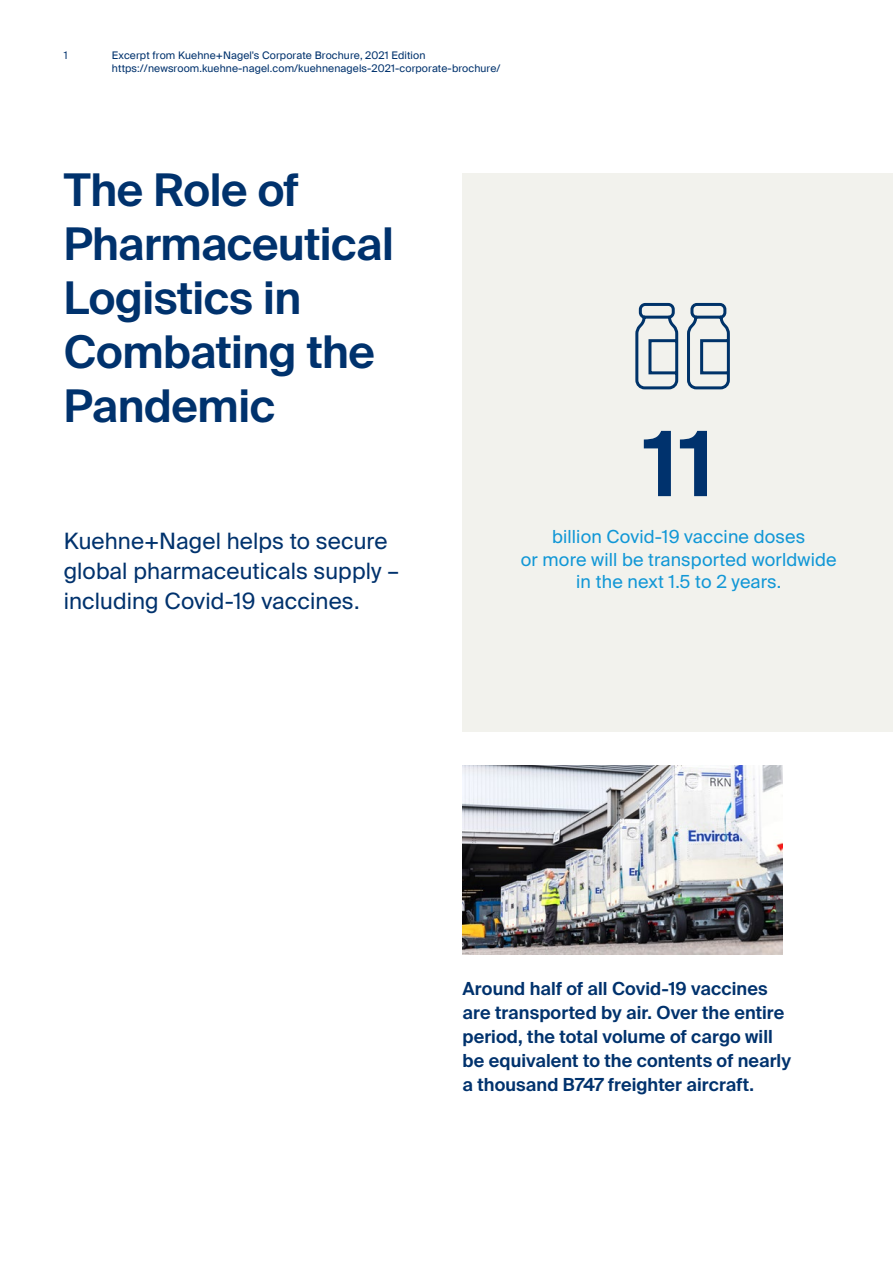
<style>
.page{position:relative;width:893px;height:1263px;background:#fff}
.page>*{position:absolute;margin:0;border:0;box-sizing:border-box;transform-origin:0 0}
.t1{font:600 90px "Suisse Intl";color:#00326d}
.t2{font:600 45px/54px "Suisse Intl";letter-spacing:-.01em;color:#00326d}
.t3{font:22.5px/30px "Suisse Intl";letter-spacing:.005em;color:#00326d}
.t4{font:600 18px/24px "Suisse Intl";letter-spacing:.005em;color:#00326d}
.t5{font:18px/22.5px "Suisse Intl";letter-spacing:.01em;color:#1197d6;text-align:center}
.t6{font:10.5px/12.6px "Suisse Intl";letter-spacing:.01em;color:#00326d}
.t7{font:10.5px "Suisse Intl";color:#00326d}
</style>
<div class="page">
<div style="left:462px;top:173px;width:431px;height:558px;background:#f2f2ed"></div>
<img style="left:463px;top:766px;width:320px;height:188px">
<svg style="left:635px;top:302px;width:95px;height:88px"></svg>
<p class="t7" style="left:64px;top:49px;width:5px">1</p>
<p class="t6" style="left:112px;top:49px;width:390px">Excerpt from Kuehne+Nagel's Corporate Brochure, 2021 Edition https://newsroom.kuehne-nagel.com/kuehnenagels-2021-corporate-brochure/</p>
<h2 class="t2" style="left:64px;top:163px;width:331px">The Role of<br>Pharmaceutical<br>Logistics in<br>Combating the<br>Pandemic</h2>
<p class="t3" style="left:64px;top:526px;width:337px">Kuehne+Nagel helps to secure global pharmaceuticals supply – including Covid-19 vaccines.</p>
<h1 class="t1" style="left:644px;top:412px;width:72px">11</h1>
<p class="t5" style="left:521px;top:526px;width:317px">billion Covid-19 vaccine doses<br>or more will be transported worldwide in the next 1.5 to 2 years.</p>
<p class="t4" style="left:462px;top:977px;width:330px">Around half of all Covid-19 vaccines are transported by air. Over the entire period, the total volume of cargo will be equivalent to the contents of nearly a thousand B747 freighter aircraft.</p>
</div>
